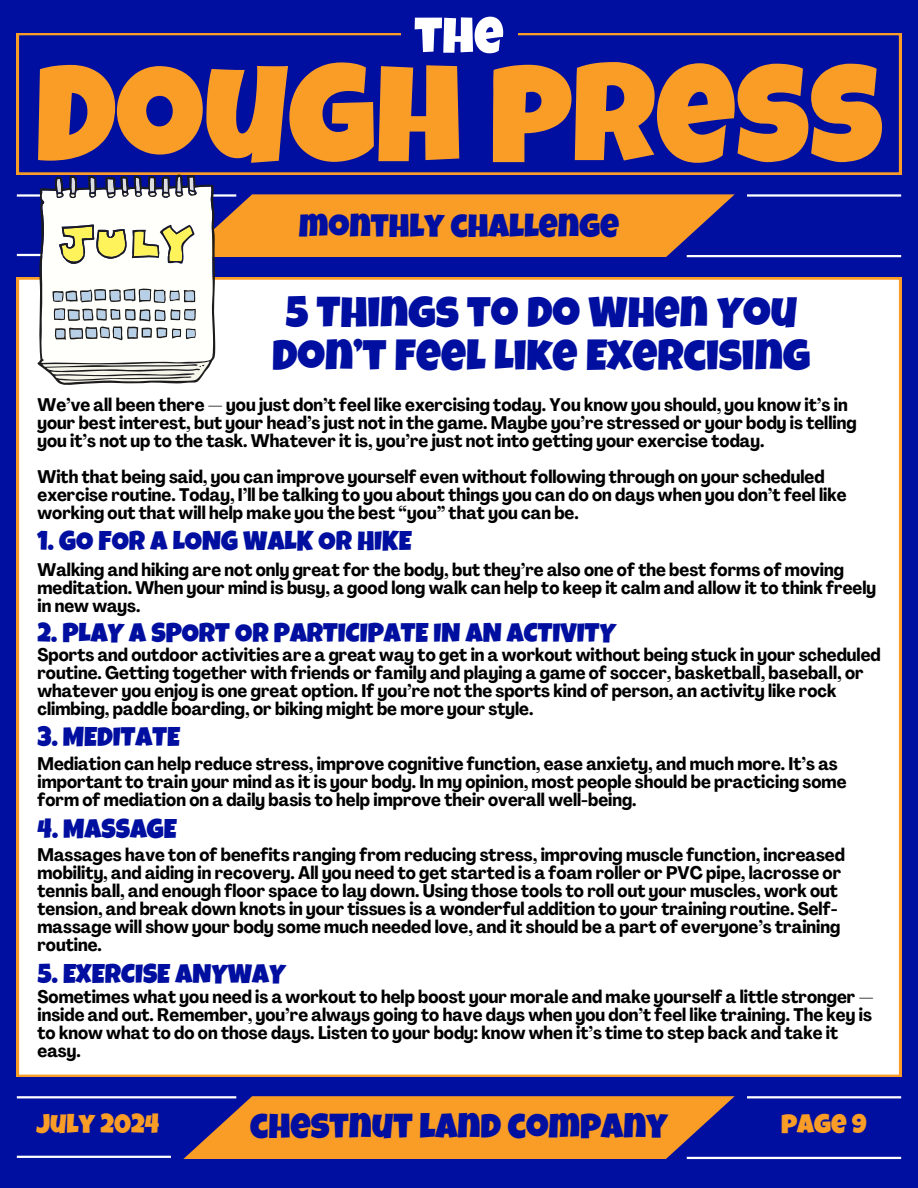
<style>
.page{position:relative;width:918px;height:1188px;background:#000fa0}
.page>*{position:absolute;margin:0;border:0;box-sizing:border-box;transform-origin:0 0}
.t1{font:138.45px "Luckiest Guy";color:#fa9d26}
.t2{font:51px "Luckiest Guy";color:#fff}
.t3{font:43.35px/42.8px "Luckiest Guy";color:#000fa0;text-align:center}
.t4{font:35.25px "Luckiest Guy";color:#000fa0}
.t5{font:33px "Luckiest Guy";color:#000fa0}
.t6{font:27px "Luckiest Guy";color:#000fa0}
.t7{font:27px "Luckiest Guy";color:#fa9d26}
.t8{font:700 condensed 18px/18px "Agrandir";color:#000}
</style>
<div class="page">
<hr style="left:747px;top:194px;width:154px;height:3px;background:#fff">
<svg style="left:17px;top:33px;width:884px;height:142px"></svg>
<div style="left:401px;top:0;width:116px;height:82px;background:#000fa0"></div>
<hr style="left:687px;top:255px;width:214px;height:2px;background:#fff">
<hr style="left:17px;top:194px;width:219px;height:3px;background:#fff">
<hr style="left:17px;top:254px;width:154px;height:2px;background:#fff">
<div style="left:17px;top:277px;width:884px;height:800px;background:#fff"></div>
<hr style="left:747px;top:1096px;width:154px;height:2px;background:#fff">
<svg style="left:183px;top:1096px;width:552px;height:63px;background:#db8b35"></svg>
<hr style="left:687px;top:1157px;width:214px;height:2px;background:#fff">
<hr style="left:17px;top:1096px;width:219px;height:2px;background:#fff">
<hr style="left:17px;top:1156px;width:154px;height:2px;background:#fff">
<svg style="left:38px;top:175px;width:697px;height:210px"></svg>
<h2 class="t2" style="left:414px;top:17px;width:91px">THE</h2>
<h1 class="t1" style="left:35px;top:64px;width:849px">DOUGH PRESS</h1>
<p class="t5" style="left:299px;top:213px;width:322px">MONTHLY CHALLENGE</p>
<p class="t3" style="left:272px;top:297px;width:539px">5 THINGS TO DO WHEN YOU<br>DON’T FEEL LIKE EXERCISING</p>
<p class="t8" style="left:38px;top:397px;width:821px">We’ve all been there — you just don’t feel like exercising today. You know you should, you know it’s in your best interest, but your head’s just not in the game. Maybe you’re stressed or your body is telling you it’s not up to the task. Whatever it is, you’re just not into getting your exercise today.</p>
<p class="t8" style="left:38px;top:469px;width:811px">With that being said, you can improve yourself even without following through on your scheduled exercise routine. Today, I’ll be talking to you about things you can do on days when you don’t feel like working out that will help make you the best “you” that you can be.</p>
<h3 class="t6" style="left:38px;top:531px;width:376px">1. GO FOR A LONG WALK OR HIKE</h3>
<p class="t8" style="left:38px;top:562px;width:840px">Walking and hiking are not only great for the body, but they’re also one of the best forms of moving meditation. When your mind is busy, a good long walk can help to keep it calm and allow it to think freely in new ways.</p>
<h3 class="t6" style="left:38px;top:623px;width:580px">2. PLAY A SPORT OR PARTICIPATE IN AN ACTIVITY</h3>
<p class="t8" style="left:38px;top:648px;width:845px">Sports and outdoor activities are a great way to get in a workout without being stuck in your scheduled routine. Getting together with friends or family and playing a game of soccer, basketball, baseball, or whatever you enjoy is one great option. If you’re not the sports kind of person, an activity like rock climbing, paddle boarding, or biking might be more your style.</p>
<h3 class="t6" style="left:38px;top:727px;width:144px">3. MEDITATE</h3>
<p class="t8" style="left:38px;top:757px;width:811px">Mediation can help reduce stress, improve cognitive function, ease anxiety, and much more. It’s as important to train your mind as it is your body. In my opinion, most people should be practicing some form of mediation on a daily basis to help improve their overall well-being.</p>
<h3 class="t6" style="left:38px;top:819px;width:141px">4. MASSAGE</h3>
<h4 class="t8" style="left:38px;top:848px;width:809px">Massages have ton of benefits ranging from reducing stress, improving muscle function, increased mobility, and aiding in recovery. All you need to get started is a foam roller or PVC pipe, lacrosse or tennis ball, and enough floor space to lay down. Using those tools to roll out your muscles, work out tension, and break down knots in your tissues is a wonderful addition to your training routine. Self&shy;massage will show your body some much needed love, and it should be a part of everyone’s training routine.</h4>
<h3 class="t6" style="left:38px;top:964px;width:249px">5. EXERCISE ANYWAY</h3>
<h6 class="t8" style="left:38px;top:990px;width:838px">Sometimes what you need is a workout to help boost your morale and make yourself a little stronger — inside and out. Remember, you’re always going to have days when you don’t feel like training. The key is to know what to do on those days. Listen to your body: know when it’s time to step back and take it easy.</h6>
<h3 class="t7" style="left:36px;top:1114px;width:125px">JULY 2024</h3>
<h4 class="t4" style="left:250px;top:1114px;width:419px">CHESTNUT LAND COMPANY</h4>
<p class="t7" style="left:781px;top:1114px;width:87px">PAGE 9</p>
</div>
